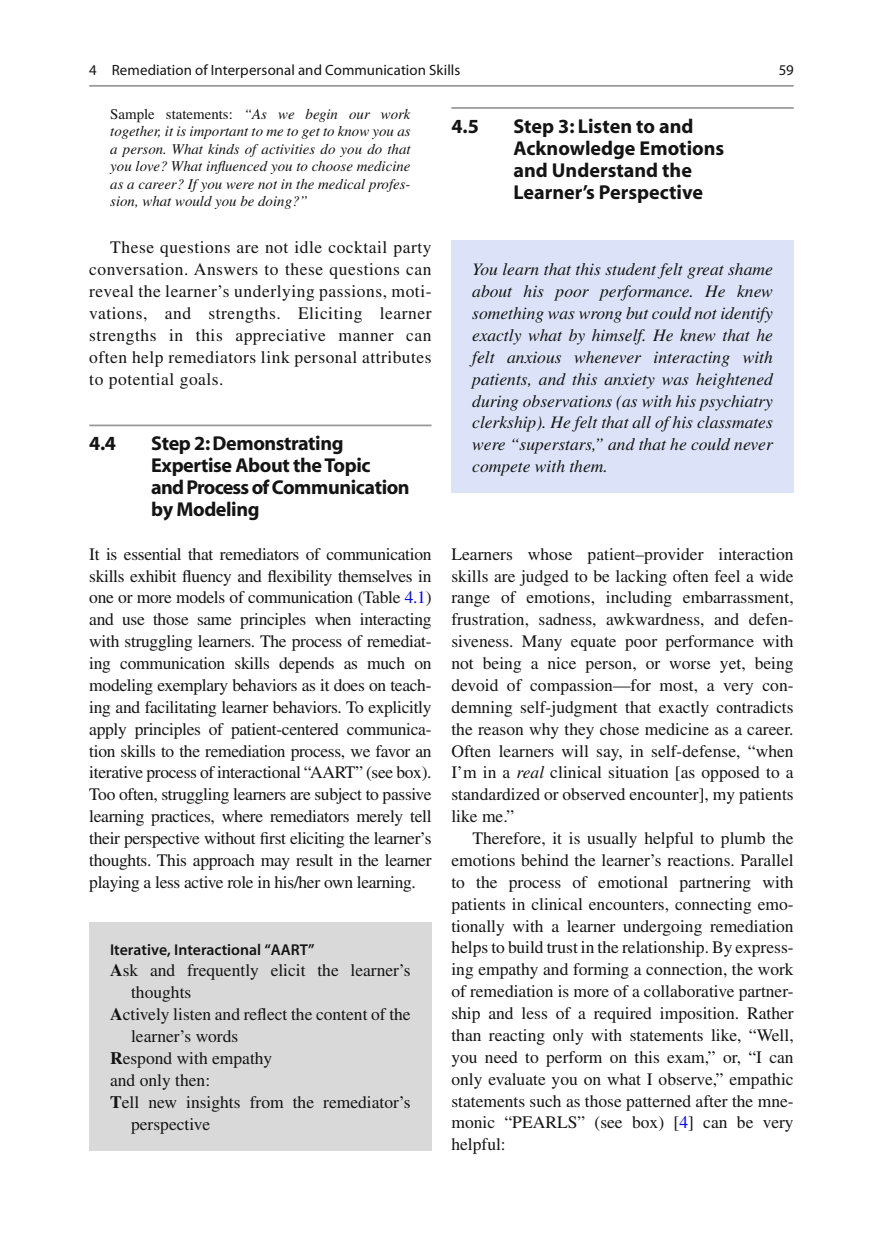
<style>
.page{position:relative;width:883px;height:1260px;background:#fff}
.page>*{position:absolute;margin:0;border:0;box-sizing:border-box;transform-origin:0 0}
.t1{font:700 20.12px/21.9px "Myriad";letter-spacing:-.02em;color:#131413}
.t2{font:700 20.12px/21.9px "Myriad";color:#131413}
.t3{font:17.5px/21.9px "Times";color:#131413;text-align:justify}
.t4{font:italic 17.5px/21.9px "Times";color:#131413;text-align:justify}
.t5{font:600 15.75px "Myriad";color:#131413}
.t6{font:italic 14.88px/17.5px "Times";color:#131413;text-align:justify}
.t7{font:14.88px "Myriad";letter-spacing:.005em;color:#131413}
.s1{font-style:normal}
.s2{color:#00f}
.s3{font-weight:700}
.s4{font-style:italic}
</style>
<div class="page">
<hr style="left:89px;top:425px;width:343px;height:1px;background:#989898">
<hr style="left:451px;top:107px;width:343px;height:2px;background:#989898">
<div style="left:89px;top:922px;width:343px;height:228px;background:#d9d9d9"></div>
<div style="left:451px;top:241px;width:343px;height:252px;background:#dce3f8"></div>
<hr style="left:89px;top:85px;width:705px;height:2px;background:#989898">
<p class="t7" style="left:89px;top:64px;width:373px">4 Remediation of Interpersonal and Communication Skills</p>
<p class="t7" style="left:779px;top:64px;width:16px">59</p>
<p class="t6" style="left:110px;top:106px;width:302px"><span class="s1">Sample statements:</span> “As we begin our work together, it is important to me to get to know you as a person. What kinds of activities do you do that you love? What influenced you to choose medicine as a career? If you were not in the medical profes&shy;sion, what would you be doing?”</p>
<p class="t3" style="left:89px;top:238px;width:344px;text-indent:21px">These questions are not idle cocktail party conversation. Answers to these questions can reveal the learner’s underlying passions, moti&shy;vations, and strengths. Eliciting learner strengths in this appreciative manner can often help remediators link personal attributes to potential goals.</p>
<p class="t1" style="left:89px;top:434px;width:28px">4.4</p>
<p class="t1" style="left:151px;top:434px;width:260px">Step 2: Demonstrating<br>Expertise About the Topic<br>and Process of Communication by Modeling</p>
<p class="t3" style="left:89px;top:545px;width:344px">It is essential that remediators of communication skills exhibit fluency and flexibility themselves in one or more models of communication (Table <span class="s2">4.1</span> ) and use those same principles when interacting with struggling learners. The process of remediat&shy;ing communication skills depends as much on modeling exemplary behaviors as it does on teach&shy;ing and facilitating learner behaviors. To explicitly apply principles of patient-centered communica&shy;tion skills to the remediation process, we favor an iterative process of interactional “AART” (see box).<br>Too often, struggling learners are subject to passive learning practices, where remediators merely tell their perspective without first eliciting the learner’s thoughts. This approach may result in the learner playing a less active role in his/her own learning.</p>
<p class="t5" style="left:110px;top:943px;width:206px">Iterative, Interactional “AART”</p>
<p class="t3" style="left:110px;top:961px;width:302px"><span class="s3">A</span> sk and frequently elicit the learner’s</p>
<p class="t3" style="left:131px;top:983px;width:62px">thoughts</p>
<p class="t3" style="left:110px;top:1005px;width:302px"><span class="s3">A</span> ctively listen and reflect the content of the</p>
<p class="t3" style="left:131px;top:1027px;width:109px">learner’s words</p>
<p class="t3" style="left:110px;top:1049px;width:164px"><span class="s3">R</span> espond with empathy</p>
<p class="t3" style="left:110px;top:1071px;width:102px">and only then:</p>
<p class="t3" style="left:110px;top:1092px;width:302px"><span class="s3">T</span> ell new insights from the remediator’s</p>
<p class="t3" style="left:131px;top:1114px;width:80px">perspective</p>
<p class="t1" style="left:451px;top:117px;width:29px">4.5</p>
<p class="t2" style="left:513px;top:117px;width:212px">Step 3: Listen to and<br>Acknowledge Emotions and Understand the<br>Learner’s Perspective</p>
<p class="t4" style="left:472px;top:260px;width:302px">You learn that this student felt great shame about his poor performance. He knew something was wrong but could not identify exactly what by himself. He knew that he felt anxious whenever interacting with patients, and this anxiety was heightened during observations (as with his psychiatry clerkship). He felt that all of his classmates were “superstars,” and that he could never compete with them.</p>
<p class="t3" style="left:451px;top:545px;width:344px">Learners whose patient–provider interaction skills are judged to be lacking often feel a wide range of emotions, including embarrassment, frustration, sadness, awkwardness, and defen&shy;siveness. Many equate poor performance with not being a nice person, or worse yet, being devoid of compassion—for most, a very con&shy;demning self-judgment that exactly contradicts the reason why they chose medicine as a career.<br>Often learners will say, in self-defense, “when I’m in a <span class="s4">real</span> clinical situation [as opposed to a standardized or observed encounter], my patients like me.”</p>
<p class="t3" style="left:451px;top:829px;width:344px;text-indent:21px">Therefore, it is usually helpful to plumb the emotions behind the learner’s reactions. Parallel to the process of emotional partnering with patients in clinical encounters, connecting emo&shy;tionally with a learner undergoing remediation helps to build trust in the relationship. By express&shy;ing empathy and forming a connection, the work of remediation is more of a collaborative partner&shy;ship and less of a required imposition. Rather than reacting only with statements like, “Well, you need to perform on this exam,” or, “I can only evaluate you on what I observe,” empathic statements such as those patterned after the mne&shy;monic “PEARLS” (see box) [ <span class="s2">4</span> ] can be very helpful:</p>
</div>
